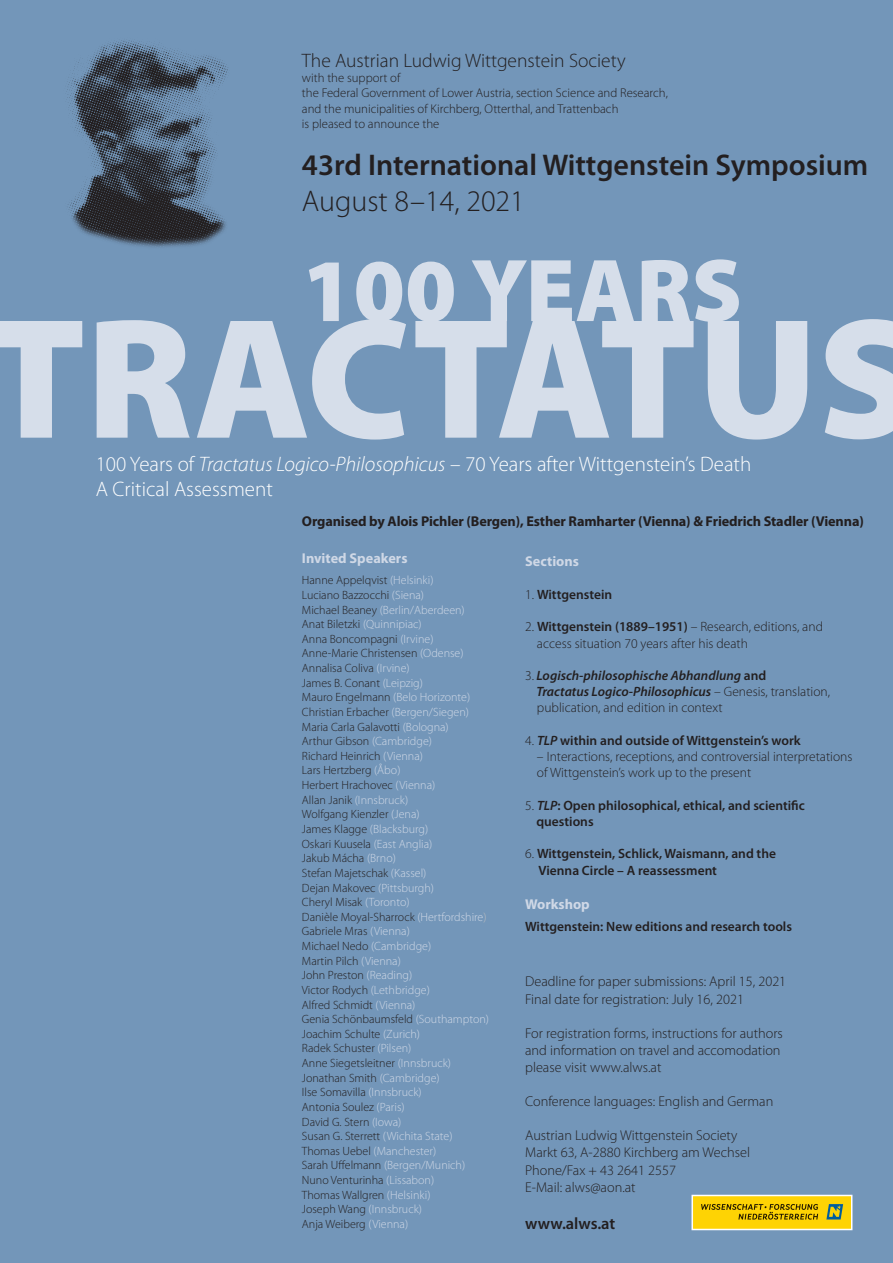
<style>
.page{position:relative;width:893px;height:1263px;background:#7396b9}
.page>*{position:absolute;margin:0;border:0;box-sizing:border-box;transform-origin:0 0}
.t1{font:900 173.1px "Myriad Pro";color:#d6deea}
.t2{font:900 90px "Myriad Pro";color:#d6deea}
.t3{font:600 30px "Myriad Pro";color:#231f20}
.t4{font:300 30px "Myriad Pro";color:#231f20}
.t5{font:300 21px/25.2px "Myriad Pro";color:#fff}
.t6{font:300 19.5px "Myriad Pro";color:#231f20}
.t7{font:600 16.5px "Myriad Pro";color:#231f20}
.t8{font:300 14.25px/17.1px "Myriad Pro";color:#231f20}
.t9{font:700 14.25px "Myriad Pro";letter-spacing:-.01em;color:#231f20}
.t10{font:700 14.25px "Myriad Pro";color:#cfd8e6}
.t11{font:600 13.5px/16.2px "Myriad Pro";color:#231f20}
.t12{font:300 13.5px/16.2px "Myriad Pro";color:#231f20}
.t13{font:italic 600 13.5px/16.2px "Myriad Pro";color:#231f20}
.t14{font:300 12.75px/15.3px "Myriad Pro";color:#231f20}
.t15{font:300 12px/14.6px "Myriad Pro";color:#231f20}
.s1{font-style:italic}
.s2{color:#cfd8e6}
.s3{color:#bcbdc0}
.s4{font-weight:300}
.s5{font-weight:600}
.s6{font-weight:300;font-style:normal}
.s7{font-style:normal}
</style>
<div class="page">
<img style="left:66px;top:40px;width:162px;height:207px">
<img style="left:694px;top:1198px;width:155px;height:29px">
<div style="left:691px;top:1195px;width:161px;height:35px;border:2px solid #fff"></div>
<h3 class="t6" style="left:302px;top:48px;width:325px">The Austrian Ludwig Wittgenstein Society</h3>
<p class="t14" style="left:302px;top:70px;width:368px">with the support of<br>the Federal Government of Lower Austria, section Science and Research, and the municipalities of Kirchberg, Otterthal, and Trattenbach<br>is pleased to announce the</p>
<h3 class="t3" style="left:302px;top:146px;width:568px">43rd International Wittgenstein Symposium</h3>
<h3 class="t4" style="left:302px;top:183px;width:224px">August 8–14, 2021</h3>
<h2 class="t2" style="left:302px;top:231px;width:442px">100 YEARS</h2>
<h1 class="t1" style="left:-13px;top:264px;width:929px">TRACTATUS</h1>
<h3 class="t5" style="left:96px;top:451px;width:657px">100 Years of <span class="s1">Tractatus Logico-Philosophicus</span> – 70 Years after Wittgenstein’s Death<br>A Critical Assessment</h3>
<p class="t9" style="left:302px;top:512px;width:563px">Organised by Alois Pichler (Bergen), Esther Ramharter (Vienna) &amp; Friedrich Stadler (Vienna)</p>
<p class="t10" style="left:302px;top:549px;width:107px">Invited Speakers</p>
<p class="t15" style="left:302px;top:573px;width:189px">Hanne Appelqvist <span class="s2">(Helsinki)<br></span>Luciano Bazzocchi <span class="s2">(Siena)<br></span>Michael Beaney <span class="s2">(Berlin/Aberdeen)<br></span>Anat Biletzki <span class="s2">(Quinnipiac)<br></span>Anna Boncompagni <span class="s2">(Irvine)<br></span>Anne-Marie Christensen <span class="s2">(Odense)<br></span>Annalisa Coliva <span class="s2">(Irvine)<br></span>James B. Conant <span class="s2">(Leipzig)<br></span>Mauro Engelmann <span class="s2">(Belo Horizonte)<br></span>Christian Erbacher <span class="s2">(Bergen/Siegen)<br></span>Maria Carla Galavotti <span class="s2">(Bologna)<br></span>Arthur Gibson <span class="s2">(Cambridge)<br></span>Richard Heinrich <span class="s2">(Vienna)<br></span>Lars Hertzberg <span class="s2">(Åbo)<br></span>Herbert Hrachovec <span class="s2">(Vienna)<br></span>Allan Janik <span class="s2">(Innsbruck)<br></span>Wolfgang Kienzler <span class="s2">(Jena)<br></span>James Klagge <span class="s2">(Blacksburg)<br></span>Oskari Kuusela <span class="s2">(East Anglia)<br></span>Jakub Mácha <span class="s2">(Brno)<br></span>Stefan Majetschak <span class="s2">(Kassel)<br></span>Dejan Makovec <span class="s2">(Pittsburgh)<br></span>Cheryl Misak <span class="s2">(Toronto)<br></span>Danièle Moyal-Sharrock <span class="s2">(Hertfordshire</span><span class="s3">)<br></span>Gabriele Mras <span class="s2">(Vienna)<br></span>Michael Nedo <span class="s2">(Cambridge)<br></span>Martin Pilch <span class="s2">(Vienna)<br></span>John Preston <span class="s2">(Reading)<br></span>Victor Rodych <span class="s2">(Lethbridge)<br></span>Alfred Schmidt <span class="s2">(Vienna)<br></span>Genia Schönbaumsfeld <span class="s2">(Southampton)<br></span>Joachim Schulte <span class="s2">(Zurich)<br></span>Radek Schuster <span class="s2">(Pilsen)<br></span>Anne Siegetsleitner <span class="s2">(Innsbruck)<br></span>Jonathan Smith <span class="s2">(Cambridge)<br></span>Ilse Somavilla <span class="s2">(Innsbruck)<br></span>Antonia Soulez <span class="s2">(Paris)<br></span>David G. Stern <span class="s2">(Iowa)<br></span>Susan G. Sterrett <span class="s2">(Wichita State)<br></span>Thomas Uebel <span class="s2">(Manchester)<br></span>Sarah Uffelmann <span class="s2">(Bergen/Munich)<br></span>Nuno Venturinha <span class="s2">(Lissabon)<br></span>Thomas Wallgren <span class="s2">(Helsinki)<br></span>Joseph Wang <span class="s2">(Innsbruck)<br></span>Anja Weiberg <span class="s2">(Vienna)</span></p>
<p class="t10" style="left:525px;top:551px;width:55px">Sections</p>
<p class="t11" style="left:525px;top:586px;width:89px"><span class="s4">1.</span> Wittgenstein</p>
<p class="t12" style="left:537px;top:619px;width:287px;text-indent:-12px">2. <span class="s5">Wittgenstein (1889–1951)</span> – Research, editions, and access situation 70 years after his death</p>
<p class="t13" style="left:536px;top:667px;width:295px;text-indent:-11px"><span class="s6">3.</span> Logisch-philosophische Abhandlung <span class="s7">and<br></span>Tractatus Logico-Philosophicus <span class="s6">– Genesis, translation, publication, and edition in context</span></p>
<p class="t11" style="left:525px;top:732px;width:277px"><span class="s4">4.</span> <span class="s1">TLP</span> within and outside of Wittgenstein’s work</p>
<p class="t12" style="left:537px;top:748px;width:317px">– Interactions, receptions, and controversial interpretations of Wittgenstein’s work up to the present</p>
<p class="t11" style="left:536px;top:796px;width:270px;text-indent:-11px"><span class="s4">5.</span> <span class="s1">TLP</span>: Open philosophical, ethical, and scientific questions</p>
<p class="t11" style="left:539px;top:845px;width:239px;line-height:17.1px;text-indent:-13px"><span class="s4">6.</span> Wittgenstein, Schlick, Waismann, and the<br>Vienna Circle – A reassessment</p>
<p class="t10" style="left:525px;top:895px;width:66px">Workshop</p>
<p class="t11" style="left:525px;top:918px;width:268px">Wittgenstein: New editions and research tools</p>
<p class="t8" style="left:525px;top:973px;width:263px">Deadline for paper submissions: April 15, 2021<br>Final date for registration: July 16, 2021</p>
<p class="t8" style="left:525px;top:1024px;width:259px">For registration forms, instructions for authors and information on travel and accomodation please visit www.alws.at</p>
<p class="t8" style="left:525px;top:1093px;width:250px">Conference languages: English and German</p>
<p class="t8" style="left:525px;top:1127px;width:226px">Austrian Ludwig Wittgenstein Society<br>Markt 63, A-2880 Kirchberg am Wechsel<br>Phone/Fax + 43 2641 2557<br>E-Mail: alws@aon.at</p>
<h3 class="t7" style="left:525px;top:1212px;width:92px">www.alws.at</h3>
</div>
